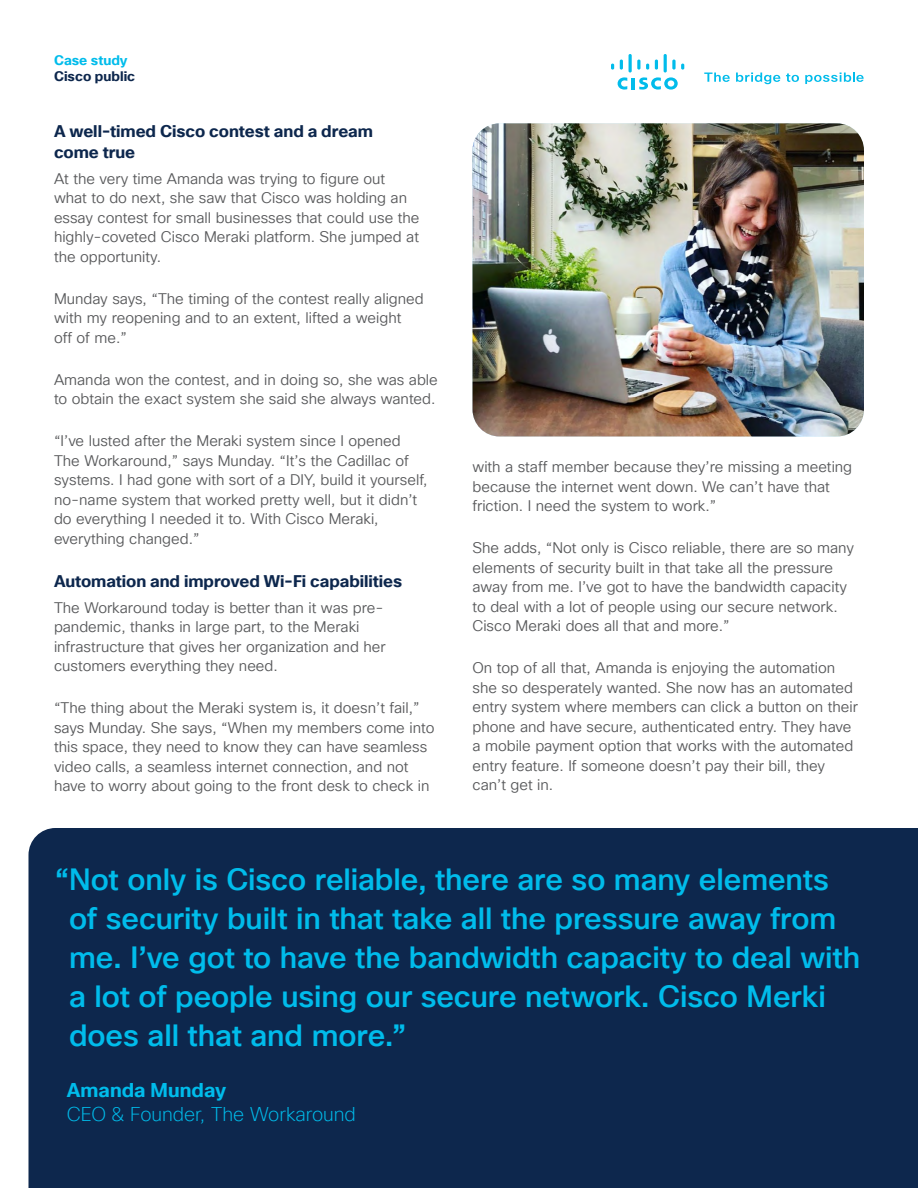
<style>
.page{position:relative;width:918px;height:1188px;background:#fff}
.page>*{position:absolute;margin:0;border:0;box-sizing:border-box;transform-origin:0 0}
.t1{font:500 30px/39px "Cisco Sans TT";letter-spacing:-.005em;color:#00bceb}
.t2{font:200 19.5px "Cisco Sans TT";letter-spacing:-.005em;color:#00bceb}
.t3{font:700 19.5px "Cisco Sans TT";letter-spacing:.005em;color:#00bceb}
.t4{font:700 16.5px/21px "Cisco Sans TT";letter-spacing:-.005em;color:#0d274d}
.t5{font:15px/19.5px "Cisco Sans TT Light";color:#58595b}
.t6{font:700 13.5px "Cisco Sans TT";color:#0d274d}
.t7{font:700 13.5px "Cisco Sans TT";color:#00bceb}
</style>
<div class="page">
<svg style="left:618px;top:77px;width:60px;height:13px"></svg>
<svg style="left:611px;top:64px;width:3px;height:6px"></svg>
<svg style="left:620px;top:60px;width:3px;height:10px"></svg>
<hr style="left:629px;top:54px;width:3px;height:19px;background:#01bceb;border-radius:2px">
<svg style="left:637px;top:60px;width:3px;height:10px"></svg>
<svg style="left:646px;top:64px;width:3px;height:6px"></svg>
<svg style="left:655px;top:60px;width:3px;height:10px"></svg>
<hr style="left:664px;top:54px;width:3px;height:19px;background:#01bceb;border-radius:2px">
<svg style="left:672px;top:60px;width:4px;height:10px"></svg>
<svg style="left:681px;top:64px;width:3px;height:6px"></svg>
<svg style="left:704px;top:73px;width:26px;height:9px"></svg>
<svg style="left:736px;top:73px;width:44px;height:11px"></svg>
<svg style="left:786px;top:73px;width:13px;height:9px"></svg>
<svg style="left:805px;top:73px;width:59px;height:11px"></svg>
<div style="left:28px;top:828px;width:890px;height:360px;background:#0d274d"></div>
<img style="left:472px;top:123px;width:392px;height:313px">
<p class="t7" style="left:54px;top:51px;width:75px">Case study</p>
<p class="t6" style="left:54px;top:67px;width:83px">Cisco public</p>
<p class="t4" style="left:54px;top:121px;width:320px">A well-timed Cisco contest and a dream come true</p>
<p class="t5" style="left:54px;top:169px;width:367px">At the very time Amanda was trying to figure out what to do next, she saw that Cisco was holding an essay contest for small businesses that could use the highly-coveted Cisco Meraki platform. She jumped at the opportunity.</p>
<p class="t5" style="left:54px;top:289px;width:371px">Munday says, “The timing of the contest really aligned with my reopening and to an extent, lifted a weight<br>off of me.”</p>
<p class="t5" style="left:54px;top:370px;width:385px">Amanda won the contest, and in doing so, she was able to obtain the exact system she said she always wanted.</p>
<p class="t5" style="left:54px;top:432px;width:375px">“I’ve lusted after the Meraki system since I opened The Workaround,” says Munday. “It’s the Cadillac of systems. I had gone with sort of a DIY, build it yourself, no-name system that worked pretty well, but it didn’t do everything I needed it to. With Cisco Meraki, everything changed.”</p>
<p class="t4" style="left:54px;top:571px;width:350px">Automation and improved Wi-Fi capabilities</p>
<p class="t5" style="left:54px;top:598px;width:333px">The Workaround today is better than it was pre&shy;pandemic, thanks in large part, to the Meraki infrastructure that gives her organization and her customers everything they need.</p>
<p class="t5" style="left:54px;top:699px;width:382px">“The thing about the Meraki system is, it doesn’t fail,” says Munday. She says, “When my members come into this space, they need to know they can have seamless video calls, a seamless internet connection, and not have to worry about going to the front desk to check in</p>
<p class="t5" style="left:472px;top:458px;width:381px">with a staff member because they’re missing a meeting because the internet went down. We can’t have that friction. I need the system to work.”</p>
<p class="t5" style="left:472px;top:539px;width:383px">She adds, “Not only is Cisco reliable, there are so many elements of security built in that take all the pressure away from me. I’ve got to have the bandwidth capacity to deal with a lot of people using our secure network.<br>Cisco Meraki does all that and more.”</p>
<p class="t5" style="left:472px;top:659px;width:387px">On top of all that, Amanda is enjoying the automation she so desperately wanted. She now has an automated entry system where members can click a button on their phone and have secure, authenticated entry. They have a mobile payment option that works with the automated entry feature. If someone doesn’t pay their bill, they can’t get in.</p>
<p class="t1" style="left:69px;top:861px;width:793px;text-indent:-14px">“Not only is Cisco reliable, there are so many elements of security built in that take all the pressure away from me. I’ve got to have the bandwidth capacity to deal with a lot of people using our secure network. Cisco Merki does all that and more.”</p>
<h2 class="t3" style="left:67px;top:1077px;width:161px">Amanda Munday</h2>
<h2 class="t2" style="left:67px;top:1101px;width:291px">CEO &amp; Founder, The Workaround</h2>
</div>
